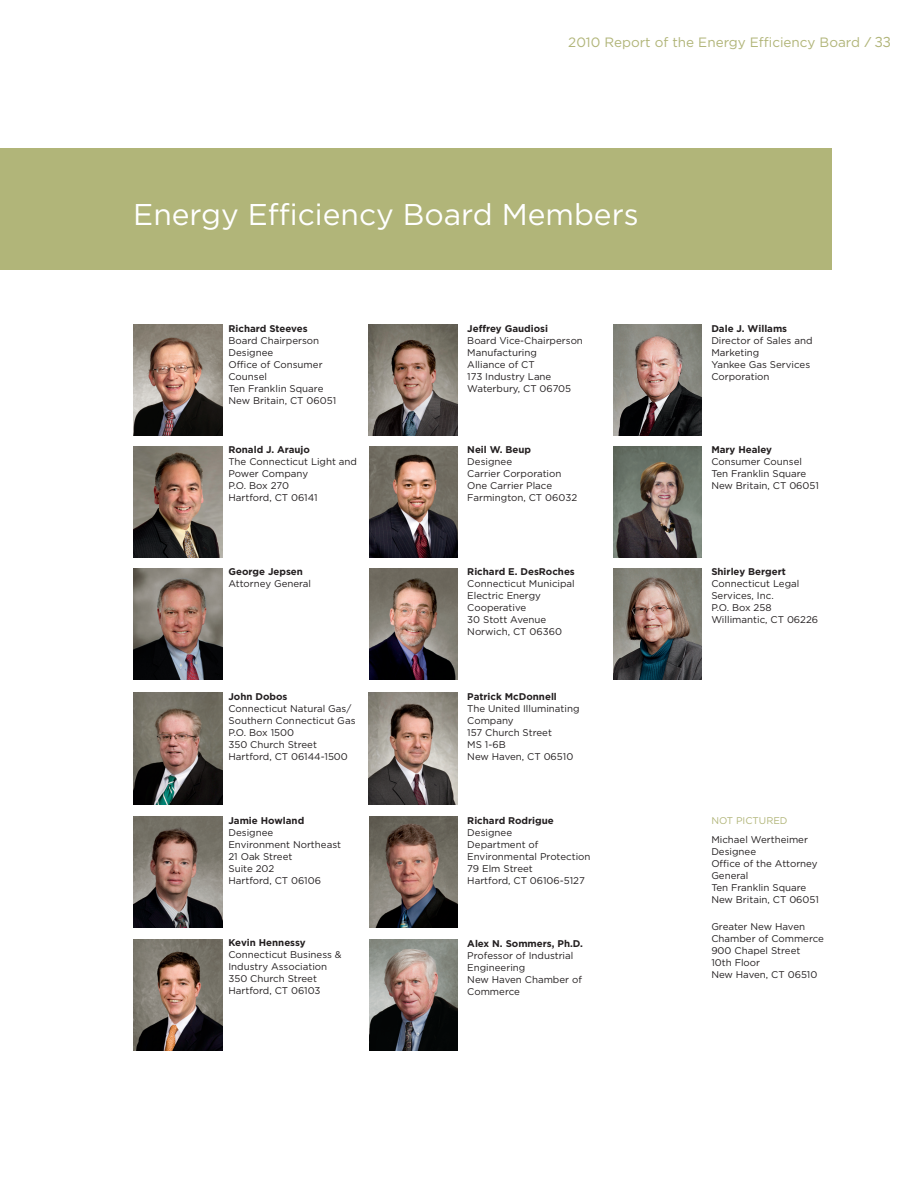
<style>
.page{position:relative;width:918px;height:1188px;background:#fff}
.page>*{position:absolute;margin:0;border:0;box-sizing:border-box;transform-origin:0 0}
.t1{font:30px "Gotham";color:#fff}
.t2{font:13.5px "Gotham";color:#b1b579}
.t3{font:9.75px/12px "Gotham";color:#231f20}
.t4{font:700 9.75px "Gotham";color:#231f20}
.t5{font:9.75px "Gotham";color:#b1b579}
.s1{font-family:"Benton Sans"}
</style>
<div class="page">
<div style="left:0;top:149px;width:832px;height:121px;background:#b1b579"></div>
<img style="left:369px;top:324px;width:89px;height:111px">
<img style="left:133px;top:324px;width:89px;height:111px">
<img style="left:613px;top:324px;width:89px;height:111px">
<img style="left:133px;top:446px;width:89px;height:111px">
<img style="left:133px;top:568px;width:89px;height:111px">
<img style="left:369px;top:446px;width:89px;height:111px">
<img style="left:369px;top:568px;width:89px;height:111px">
<img style="left:613px;top:446px;width:89px;height:111px">
<img style="left:613px;top:568px;width:89px;height:111px">
<img style="left:133px;top:693px;width:89px;height:111px">
<img style="left:369px;top:693px;width:89px;height:111px">
<img style="left:133px;top:817px;width:89px;height:111px">
<img style="left:369px;top:817px;width:89px;height:111px">
<img style="left:133px;top:939px;width:89px;height:112px">
<img style="left:369px;top:939px;width:89px;height:112px">
<h2 class="t2" style="left:568px;top:34px;width:324px">2010 Report of the Energy Efficiency Board <span class="s1">/ 33</span></h2>
<h1 class="t1" style="left:133px;top:197px;width:507px">Energy Efficiency Board Members</h1>
<p class="t4" style="left:228px;top:323px;width:81px">Richard Steeves</p>
<p class="t3" style="left:228px;top:334px;width:109px">Board Chairperson<br>Designee<br>Office of Consumer<br>Counsel<br>Ten Franklin Square<br>New Britain, CT 06051</p>
<p class="t4" style="left:228px;top:444px;width:83px">Ronald J. Araujo</p>
<p class="t3" style="left:228px;top:455px;width:130px">The Connecticut Light and<br>Power Company<br>P.O. Box 270<br>Hartford, CT 06141</p>
<p class="t4" style="left:228px;top:566px;width:76px">George Jepsen</p>
<p class="t3" style="left:228px;top:577px;width:84px">Attorney General</p>
<p class="t4" style="left:228px;top:691px;width:61px">John Dobos</p>
<p class="t3" style="left:228px;top:703px;width:129px">Connecticut Natural Gas/<br>Southern Connecticut Gas<br>P.O. Box 1500<br>350 Church Street<br>Hartford, CT 06144-1500</p>
<p class="t4" style="left:228px;top:815px;width:77px">Jamie Howland</p>
<p class="t3" style="left:228px;top:826px;width:114px">Designee<br>Environment Northeast<br>21 Oak Street<br>Suite 202<br>Hartford, CT 06106</p>
<p class="t4" style="left:228px;top:937px;width:79px">Kevin Hennessy</p>
<p class="t3" style="left:228px;top:949px;width:115px">Connecticut Business &amp;<br>Industry Association<br>350 Church Street<br>Hartford, CT 06103</p>
<p class="t4" style="left:467px;top:323px;width:82px">Jeffrey Gaudiosi</p>
<p class="t3" style="left:467px;top:335px;width:117px">Board Vice-Chairperson<br>Manufacturing<br>Alliance of CT<br>173 Industry Lane<br>Waterbury, CT 06705</p>
<p class="t4" style="left:467px;top:444px;width:65px">Neil W. Beup</p>
<p class="t3" style="left:467px;top:455px;width:111px">Designee<br>Carrier Corporation<br>One Carrier Place<br>Farmington, CT 06032</p>
<p class="t4" style="left:467px;top:566px;width:109px">Richard E. DesRoches</p>
<p class="t3" style="left:467px;top:578px;width:109px">Connecticut Municipal<br>Electric Energy<br>Cooperative<br>30 Stott Avenue<br>Norwich, CT 06360</p>
<p class="t4" style="left:467px;top:691px;width:91px">Patrick McDonnell</p>
<p class="t3" style="left:467px;top:703px;width:114px">The United Illuminating<br>Company<br>157 Church Street<br>MS 1-6B<br>New Haven, CT 06510</p>
<p class="t4" style="left:467px;top:815px;width:88px">Richard Rodrigue</p>
<p class="t3" style="left:467px;top:827px;width:125px">Designee<br>Department of<br>Environmental Protection<br>79 Elm Street<br>Hartford, CT 06106-5127</p>
<p class="t4" style="left:467px;top:938px;width:117px">Alex N. Sommers, Ph.D.</p>
<p class="t3" style="left:467px;top:949px;width:116px">Professor of Industrial<br>Engineering<br>New Haven Chamber of<br>Commerce</p>
<p class="t4" style="left:711px;top:323px;width:77px">Dale J. Willams</p>
<p class="t3" style="left:711px;top:335px;width:103px">Director of Sales and<br>Marketing<br>Yankee Gas Services<br>Corporation</p>
<p class="t4" style="left:711px;top:444px;width:62px">Mary Healey</p>
<p class="t3" style="left:711px;top:455px;width:109px">Consumer Counsel<br>Ten Franklin Square<br>New Britain, CT 06051</p>
<p class="t4" style="left:711px;top:566px;width:76px">Shirley Bergert</p>
<p class="t3" style="left:711px;top:578px;width:108px">Connecticut Legal<br>Services, Inc.<br>P.O. Box 258<br>Willimantic, CT 06226</p>
<p class="t5" style="left:711px;top:815px;width:78px">NOT PICTURED</p>
<p class="t3" style="left:711px;top:833px;width:109px">Michael Wertheimer<br>Designee<br>Office of the Attorney<br>General<br>Ten Franklin Square<br>New Britain, CT 06051</p>
<p class="t3" style="left:711px;top:920px;width:114px">Greater New Haven<br>Chamber of Commerce<br>900 Chapel Street<br>10th Floor<br>New Haven, CT 06510</p>
</div>
